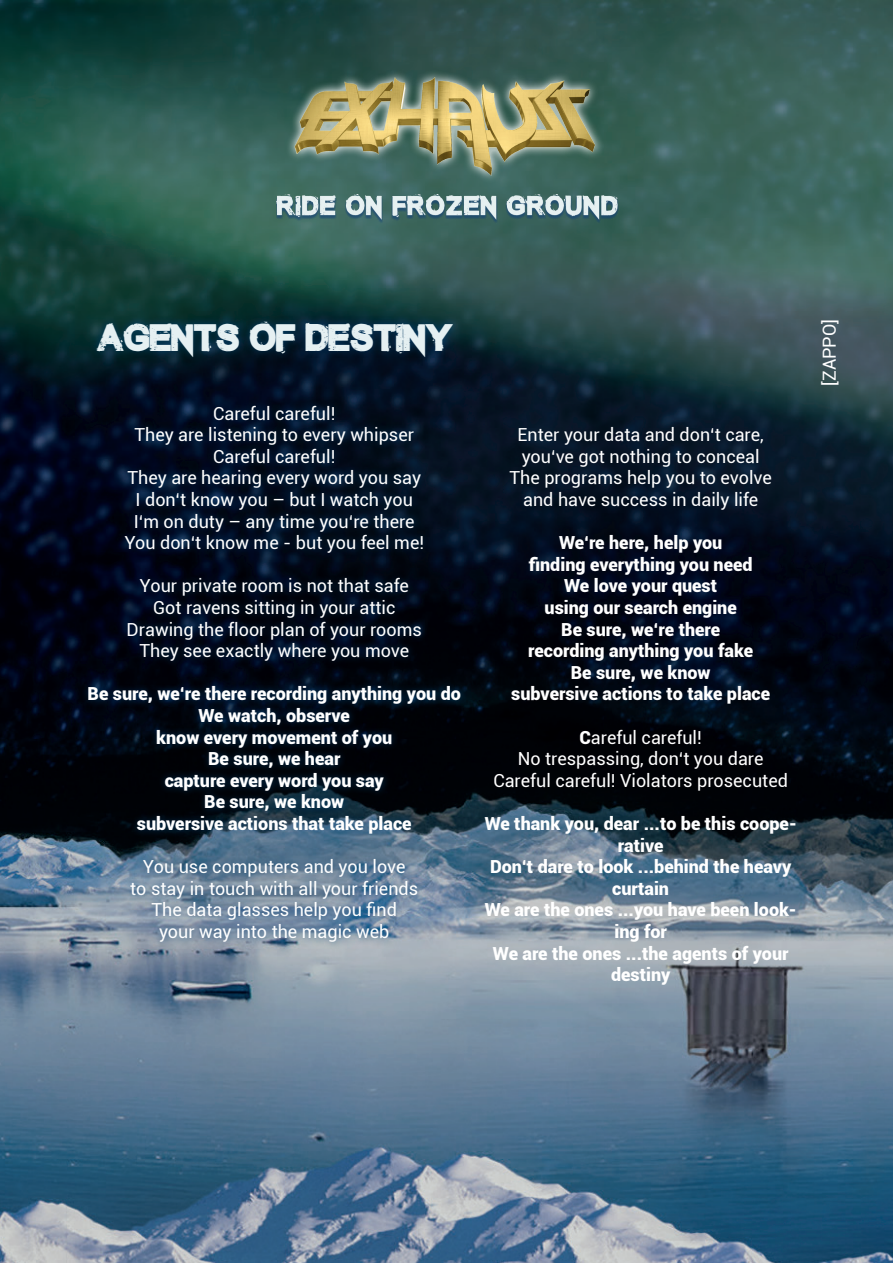
<style>
.page{position:relative;width:893px;height:1263px;background:#fff}
.page>*{position:absolute;margin:0;border:0;box-sizing:border-box;transform-origin:0 0}
.t1{font:39px "The Unknown";color:#e5f0f2}
.t2{font:18px/21.6px "Roboto";color:#fff;text-align:center}
.t3{font:900 18px/21.6px "Roboto";color:#fff;text-align:center}
.s1{font-weight:900}
</style>
<div class="page">
<img style="left:0;top:0;width:893px;height:1263px">
<img style="left:276px;top:194px;width:352px;height:36px">
<img style="left:268px;top:28px;width:348px;height:196px">
<div style="left:81px;top:314px;width:387px;height:635px;background:#003f71;opacity:.75"></div>
<h1 class="t1" style="left:97px;top:319px;width:357px">AGENTS OF DESTINY</h1>
<p class="t2" style="left:124px;top:402px;width:301px">Careful careful!<br>They are listening to every whipser<br>Careful careful!<br>They are hearing every word you say<br>I don‘t know you – but I watch you<br>I‘m on duty – any time you‘re there<br>You don‘t know me - but you feel me!</p>
<p class="t2" style="left:127px;top:574px;width:297px">Your private room is not that safe<br>Got ravens sitting in your attic<br>Drawing the floor plan of your rooms<br>They see exactly where you move</p>
<p class="t3" style="left:88px;top:682px;width:375px">Be sure, we‘re there recording anything you do<br>We watch, observe<br>know every movement of you<br>Be sure, we hear<br>capture every word you say<br>Be sure, we know<br>subversive actions that take place</p>
<p class="t2" style="left:130px;top:855px;width:289px">You use computers and you love<br>to stay in touch with all your friends<br>The data glasses help you find<br>your way into the magic web</p>
<p class="t2" style="left:509px;top:423px;width:264px">Enter your data and don‘t care, you‘ve got nothing to conceal<br>The programs help you to evolve and have success in daily life</p>
<p class="t3" style="left:511px;top:531px;width:260px">We‘re here, help you<br>finding everything you need<br>We love your quest<br>using our search engine<br>Be sure, we‘re there<br>recording anything you fake<br>Be sure, we know<br>subversive actions to take place</p>
<p class="t2" style="left:493px;top:726px;width:296px"><span class="s1">C</span>areful careful!<br>No trespassing, don‘t you dare<br>Careful careful! Violators prosecuted</p>
<p class="t3" style="left:485px;top:812px;width:314px">We thank you, dear ...to be this coope&shy;rative<br>Don‘t dare to look ...behind the heavy curtain<br>We are the ones ...you have been look&shy;ing for<br>We are the ones ...the agents of your destiny</p>
<p class="t2" style="left:818px;top:386px;width:69px;rotate:-90deg">[ZAPPO]</p>
</div>
